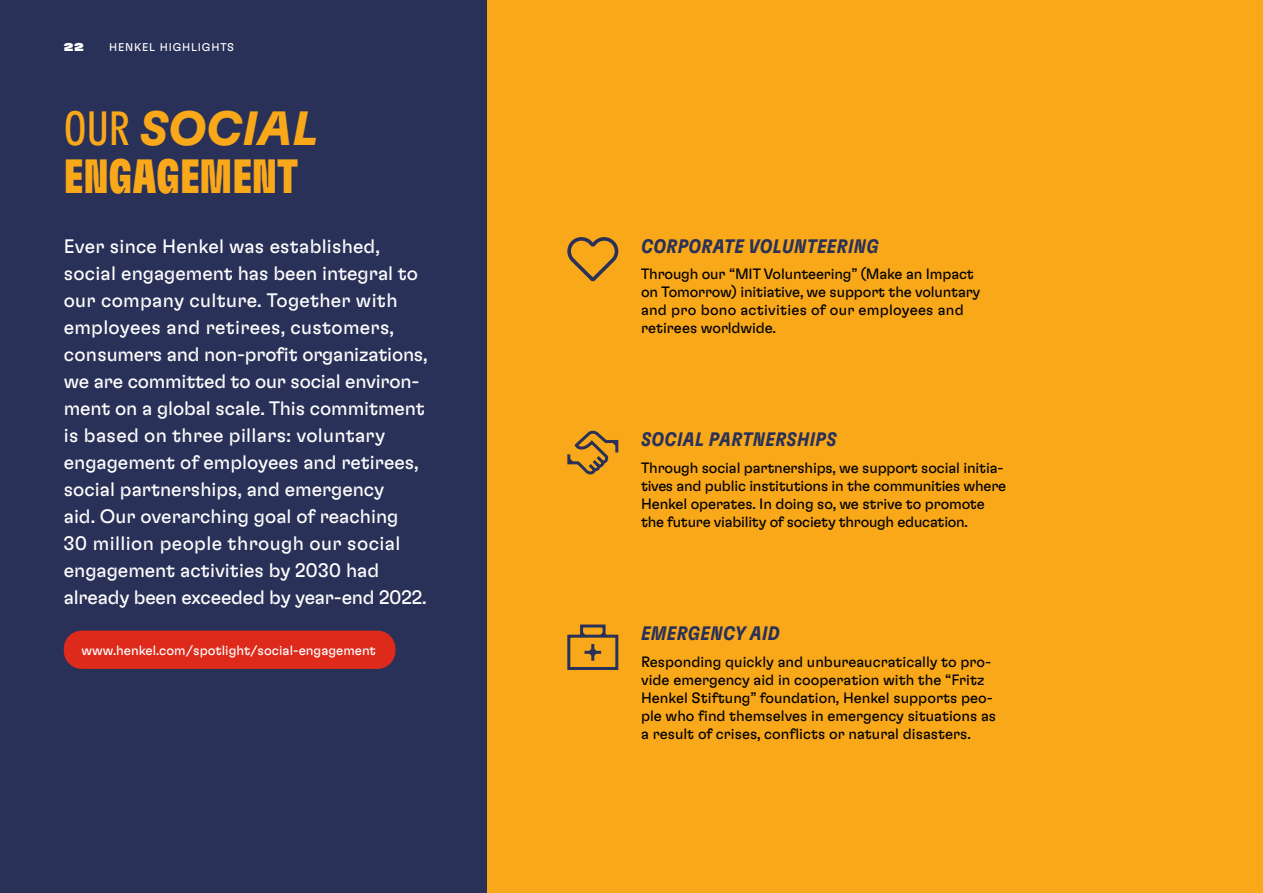
<style>
.page{position:relative;width:1263px;height:893px;background:#fff}
.page>*{position:absolute;margin:0;border:0;box-sizing:border-box;transform-origin:0 0}
.t1{font:48px "Henkel GT Flexa Cm Bl";color:#f9a81a}
.t2{font:italic 700 48px "Henkel GT Flexa";color:#f9a81a}
.t3{font:19.5px/27px "Henkel GT Flexa";color:#fff}
.t4{font:italic 700 condensed 19.5px "Henkel GT Flexa";letter-spacing:.025em;color:#293158}
.t5{font:15px/18px "Henkel GT Flexa";letter-spacing:-.01em;color:#000}
.t6{font:13.5px "Henkel GT Flexa";color:#fff}
.t7{font:11.25px "Henkel GT Flexa";letter-spacing:.075em;color:#fff}
.t8{font:11.25px "Henkel GT Flexa Exp Bl";color:#fff}
.s1{font-family:"Henkel GT Flexa Cm Rg";font-weight:400;font-style:normal}
</style>
<div class="page">
<div style="left:0;top:0;width:487px;height:893px;background:#293158"></div>
<div style="left:487px;top:0;width:776px;height:893px;background:#f9a81a"></div>
<svg style="left:567px;top:237px;width:52px;height:44px"></svg>
<svg style="left:567px;top:430px;width:52px;height:45px"></svg>
<svg style="left:567px;top:624px;width:52px;height:46px"></svg>
<div style="left:64px;top:631px;width:331px;height:38px;background:#dd2a1b;border-radius:18px"></div>
<p class="t8" style="left:64px;top:40px;width:22px">22</p>
<p class="t7" style="left:109px;top:40px;width:127px">HENKEL HIGHLIGHTS</p>
<h1 class="t2" style="left:64px;top:98px;width:256px"><span class="s1">OUR</span> SOCIAL</h1>
<h1 class="t1" style="left:64px;top:147px;width:236px">ENGAGEMENT</h1>
<p class="t3" style="left:64px;top:231px;width:365px">Ever since Henkel was established, social engagement has been integral to our company culture. Together with employees and retirees, customers, consumers and non-profit organizations, we are committed to our social environ&shy;ment on a global scale. This commitment is based on three pillars: voluntary engagement of employees and retirees, social partnerships, and emergency<br>aid. Our overarching goal of reaching<br>30 million people through our social engagement activities by 2030 had already been exceeded by year-end 2022.</p>
<h2 class="t4" style="left:641px;top:234px;width:239px">CORPORATE VOLUNTEERING</h2>
<p class="t5" style="left:641px;top:264px;width:341px">Through our “MIT Volunteering” (Make an Impact on Tomorrow) initiative, we support the voluntary and pro bono activities of our employees and retirees worldwide.</p>
<h2 class="t4" style="left:641px;top:428px;width:197px">SOCIAL PARTNERSHIPS</h2>
<p class="t5" style="left:641px;top:458px;width:367px">Through social partnerships, we support social initia&shy;tives and public institutions in the communities where Henkel operates. In doing so, we strive to promote the future viability of society through education.</p>
<p class="t6" style="left:82px;top:642px;width:296px">www.henkel.com/spotlight/social-engagement</p>
<h2 class="t4" style="left:641px;top:621px;width:140px">EMERGENCY AID</h2>
<p class="t5" style="left:641px;top:652px;width:357px">Responding quickly and unbureaucratically to pro&shy;vide emergency aid in cooperation with the “Fritz Henkel Stiftung” foundation, Henkel supports peo&shy;ple who find themselves in emergency situations as a result of crises, conflicts or natural disasters.</p>
</div>
